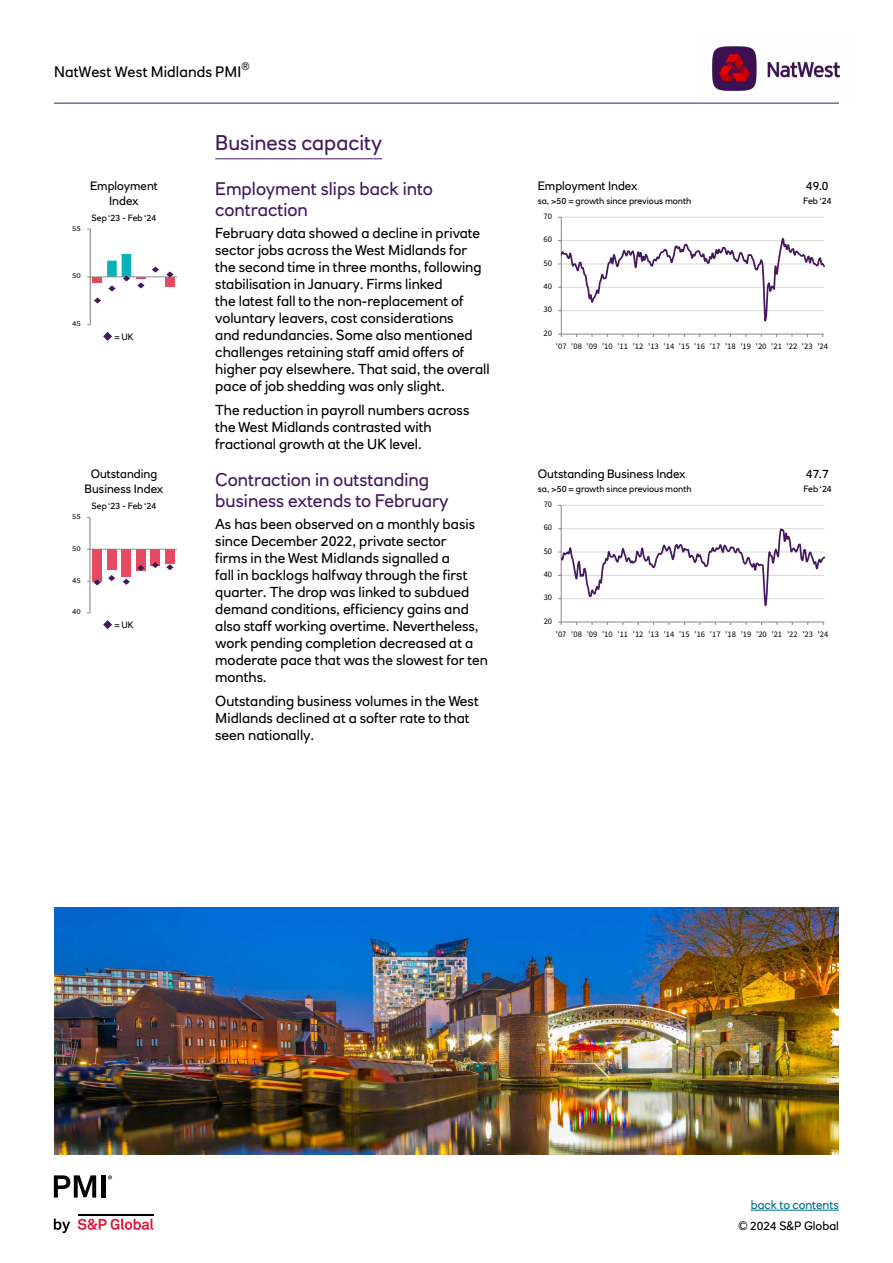
<style>
.page{position:relative;width:893px;height:1263px;background:#fff}
.page>*{position:absolute;margin:0;border:0;box-sizing:border-box;transform-origin:0 0}
.Section_header{font:21px "RN House Sans";color:#44195e}
.Body_subheader{font:18px/21.6px "RN House Sans";color:#44195e}
.t1{font:15px "RN House Sans";letter-spacing:.005em;color:#000}
.Body_copy{font:14.25px/17.1px "RN House Sans";color:#000}
.t2{font:12px/14.4px "RN House Sans";color:#000;text-align:center}
.t3{font:12px "RN House Sans";color:#006d89}
.t4{font:10.5px "RN House Sans";color:#000}
.t5{font:9px "RN House Sans";color:#000}
.t6{font:8.55px "Source Sans Pro";letter-spacing:-.005em;color:#000}
.t7{font:7.35px "Source Sans Pro";letter-spacing:.005em;color:#000;scale:1.18 1}
.t8{font:7.35px "Source Sans Pro";letter-spacing:.005em;color:#000;scale:1.2 1}
</style>
<div class="page">
<hr style="left:54px;top:103px;width:785px;height:1px;background:#44195e">
<svg style="left:54px;top:1218px;width:16px;height:15px"></svg>
<svg style="left:78px;top:1218px;width:75px;height:12px"></svg>
<hr style="left:78px;top:1213px;width:75px;height:2px;background:#000">
<svg style="left:54px;top:1175px;width:42px;height:22px"></svg>
<div style="left:101px;top:1175px;width:5px;height:22px;background:#000"></div>
<svg style="left:108px;top:1175px;width:4px;height:4px"></svg>
<hr style="left:751px;top:1210px;width:88px;height:1px;background:#006d89">
<img style="left:712px;top:46px;width:129px;height:46px">
<hr style="left:215px;top:159px;width:167px;height:1px;background:#44195e">
<hr style="left:561px;top:217px;width:263px;height:1px;background:#d9d9d9">
<hr style="left:561px;top:217px;width:1px;height:117px;background:#868686">
<hr style="left:561px;top:334px;width:263px;height:1px;background:#868686">
<svg style="left:558px;top:238px;width:267px;height:87px"></svg>
<div style="left:93px;top:277px;width:9px;height:6px;background:#e74960"></div>
<div style="left:165px;top:277px;width:10px;height:9px;background:#e74960"></div>
<hr style="left:90px;top:229px;width:1px;height:96px;background:#868686">
<hr style="left:90px;top:277px;width:87px;height:1px;background:#868686">
<svg style="left:94px;top:297px;width:7px;height:7px"></svg>
<svg style="left:107px;top:254px;width:39px;height:38px"></svg>
<svg style="left:152px;top:267px;width:7px;height:6px"></svg>
<svg style="left:166px;top:271px;width:8px;height:6px"></svg>
<hr style="left:561px;top:505px;width:263px;height:1px;background:#d9d9d9">
<hr style="left:561px;top:505px;width:1px;height:117px;background:#868686">
<hr style="left:561px;top:622px;width:263px;height:1px;background:#868686">
<svg style="left:558px;top:527px;width:267px;height:81px"></svg>
<div style="left:92px;top:549px;width:10px;height:33px;background:#e74960"></div>
<div style="left:107px;top:549px;width:10px;height:21px;background:#e74960"></div>
<div style="left:121px;top:549px;width:10px;height:28px;background:#e74960"></div>
<div style="left:136px;top:549px;width:10px;height:21px;background:#e74960"></div>
<div style="left:151px;top:549px;width:9px;height:17px;background:#e74960"></div>
<div style="left:165px;top:549px;width:10px;height:15px;background:#e74960"></div>
<hr style="left:90px;top:517px;width:1px;height:96px;background:#868686">
<hr style="left:90px;top:549px;width:87px;height:1px;background:#868686">
<svg style="left:87px;top:579px;width:14px;height:6px"></svg>
<svg style="left:108px;top:575px;width:7px;height:6px"></svg>
<svg style="left:123px;top:579px;width:7px;height:6px"></svg>
<svg style="left:137px;top:565px;width:7px;height:6px"></svg>
<svg style="left:152px;top:562px;width:7px;height:6px"></svg>
<svg style="left:166px;top:564px;width:7px;height:6px"></svg>
<svg style="left:103px;top:332px;width:9px;height:9px"></svg>
<svg style="left:103px;top:620px;width:9px;height:9px"></svg>
<img style="left:54px;top:908px;width:785px;height:246px">
<p class="t4" style="left:241px;top:59px;width:10px">®</p>
<p class="t1" style="left:54px;top:63px;width:189px">NatWest West Midlands PMI</p>
<p class="t2" style="left:90px;top:179px;width:69px">Employment<br>Index</p>
<p class="t8" style="left:72px;top:223px;width:9px">55</p>
<p class="t5" style="left:92px;top:212px;width:66px">Sep ‘23 - Feb ‘24</p>
<p class="t8" style="left:72px;top:271px;width:9px">50</p>
<p class="t8" style="left:72px;top:319px;width:9px">45</p>
<p class="t5" style="left:114px;top:331px;width:21px">= UK</p>
<p class="t2" style="left:85px;top:467px;width:80px">Outstanding<br>Business Index</p>
<p class="t7" style="left:72px;top:512px;width:9px">55</p>
<p class="t7" style="left:72px;top:544px;width:9px">50</p>
<p class="t7" style="left:72px;top:576px;width:9px">45</p>
<p class="t7" style="left:72px;top:607px;width:9px">40</p>
<p class="t5" style="left:92px;top:500px;width:66px">Sep ‘23 - Feb ‘24</p>
<p class="t5" style="left:114px;top:619px;width:21px">= UK</p>
<h2 class="Section_header" style="left:215px;top:130px;width:168px">Business capacity</h2>
<p class="Body_subheader" style="left:215px;top:177px;width:219px">Employment slips back into contraction</p>
<p class="Body_copy" style="left:215px;top:224px;width:276px">February data showed a decline in private sector jobs across the West Midlands for the second time in three months, following stabilisation in January. Firms linked<br>the latest fall to the non-replacement of voluntary leavers, cost considerations<br>and redundancies. Some also mentioned challenges retaining staff amid offers of higher pay elsewhere. That said, the overall pace of job shedding was only slight.</p>
<p class="Body_copy" style="left:215px;top:401px;width:256px">The reduction in payroll numbers across the West Midlands contrasted with fractional growth at the UK level.</p>
<p class="Body_subheader" style="left:215px;top:468px;width:235px">Contraction in outstanding business extends to February</p>
<p class="Body_copy" style="left:215px;top:515px;width:274px">As has been observed on a monthly basis since December 2022, private sector<br>firms in the West Midlands signalled a<br>fall in backlogs halfway through the first quarter. The drop was linked to subdued demand conditions, efficiency gains and also staff working overtime. Nevertheless, work pending completion decreased at a moderate pace that was the slowest for ten months.</p>
<p class="Body_copy" style="left:215px;top:692px;width:265px">Outstanding business volumes in the West<br>Midlands declined at a softer rate to that seen nationally.</p>
<p class="t2" style="left:538px;top:179px;width:101px">Employment Index</p>
<p class="t5" style="left:538px;top:195px;width:155px">sa, &gt;50 = growth since previous month</p>
<p class="t6" style="left:543px;top:211px;width:10px">70</p>
<p class="t6" style="left:543px;top:234px;width:10px">60</p>
<p class="t6" style="left:543px;top:258px;width:10px">50</p>
<p class="t6" style="left:543px;top:281px;width:10px">40</p>
<p class="t6" style="left:543px;top:304px;width:10px">30</p>
<p class="t6" style="left:543px;top:328px;width:10px">20</p>
<p class="t2" style="left:806px;top:179px;width:24px">49.0</p>
<p class="t5" style="left:803px;top:195px;width:30px">Feb ‘24</p>
<p class="t6" style="left:556px;top:340px;width:274px">'07 '08 '09 '10 '11 '12 '13 '14 '15 '16 '17 '18 '19 '20 '21 '22 '23 '24</p>
<p class="t2" style="left:538px;top:467px;width:149px">Outstanding Business Index</p>
<p class="t5" style="left:538px;top:483px;width:155px">sa, &gt;50 = growth since previous month</p>
<p class="t6" style="left:544px;top:499px;width:10px">70</p>
<p class="t6" style="left:544px;top:522px;width:10px">60</p>
<p class="t6" style="left:544px;top:546px;width:10px">50</p>
<p class="t6" style="left:544px;top:569px;width:10px">40</p>
<p class="t6" style="left:544px;top:592px;width:10px">30</p>
<p class="t6" style="left:544px;top:616px;width:10px">20</p>
<p class="t2" style="left:806px;top:467px;width:24px">47.7</p>
<p class="t5" style="left:803px;top:483px;width:30px">Feb ‘24</p>
<p class="t6" style="left:556px;top:628px;width:274px">'07 '08 '09 '10 '11 '12 '13 '14 '15 '16 '17 '18 '19 '20 '21 '22 '23 '24</p>
<p class="t3" style="left:751px;top:1197px;width:90px">back to contents</p>
<p class="t2" style="left:739px;top:1218px;width:102px">© 2024 S&amp;P Global</p>
</div>
